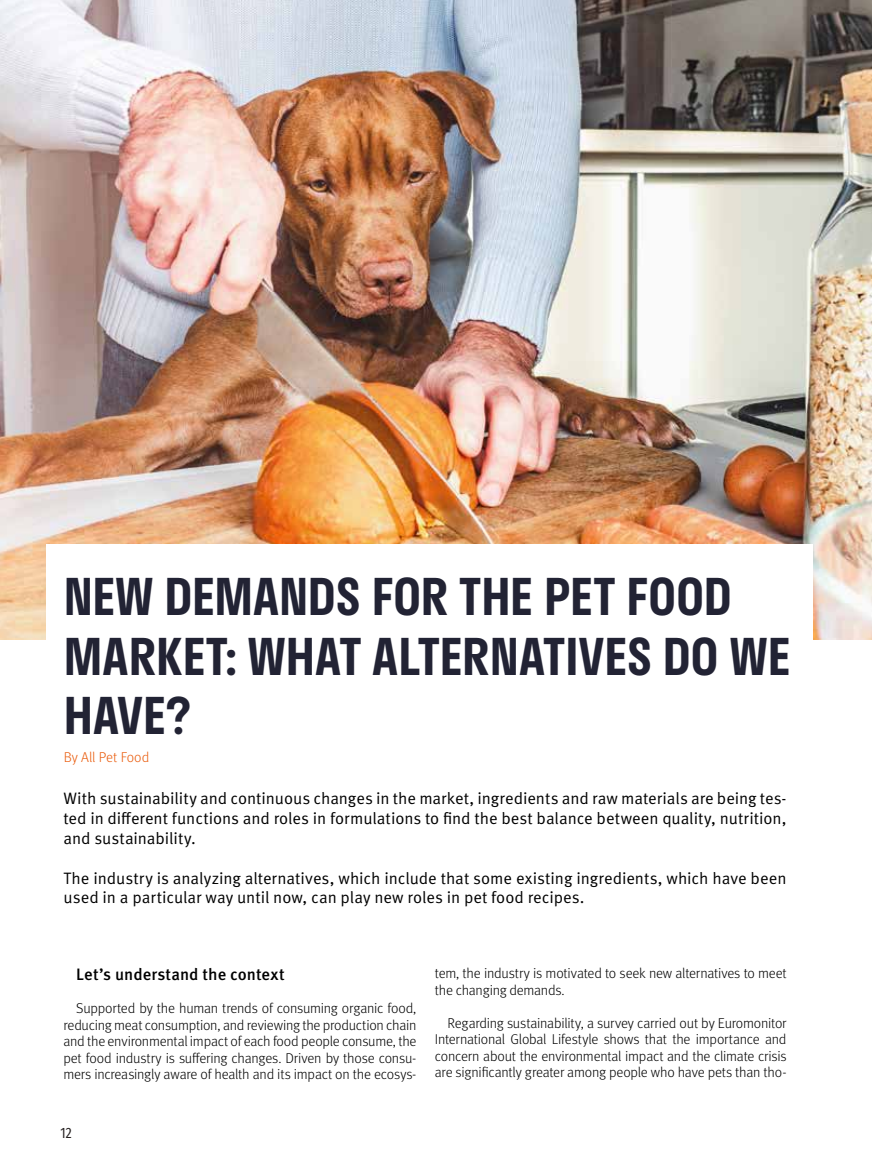
<style>
.page{position:relative;width:872px;height:1170px;background:#fff}
.page>*{position:absolute;margin:0;border:0;box-sizing:border-box;transform-origin:0 0}
.t1{font:600 49.5px/59.4px "Stratos";letter-spacing:.005em;color:#222334}
.t2{font:16.5px/19.8px "Meta Pro Norm";color:#000;text-align:justify}
.t3{font:500 16.5px "Meta Pro";letter-spacing:.005em;color:#000}
.t4{font:15px "Fira Sans Compressed";color:#231e1e}
.t5{font:300 14.25px/16.5px "Meta Pro";letter-spacing:-.015em;color:#000;text-align:justify}
.t6{font:300 14.25px "Meta Pro";color:#ea5b0b}
</style>
<div class="page">
<img style="left:0;top:0;width:872px;height:639px">
<div style="left:46px;top:544px;width:766px;height:243px;background:#fff"></div>
<h1 class="t1" style="left:64px;top:565px;width:728px">NEW DEMANDS FOR THE PET FOOD<br>MARKET: WHAT ALTERNATIVES DO WE<br>HAVE?</h1>
<p class="t6" style="left:64px;top:746px;width:87px">By All Pet Food</p>
<p class="t2" style="left:63px;top:787px;width:724px">With sustainability and continuous changes in the market, ingredients and raw materials are being tes&shy;ted in different functions and roles in formulations to find the best balance between quality, nutrition, and sustainability.</p>
<p class="t2" style="left:63px;top:866px;width:724px">The industry is analyzing alternatives, which include that some existing ingredients, which have been used in a particular way until now, can play new roles in pet food recipes.</p>
<p class="t3" style="left:76px;top:961px;width:210px">Let’s understand the context</p>
<p class="t5" style="left:63px;top:999px;width:354px;text-indent:13px">Supported by the human trends of consuming organic food, reducing meat consumption, and reviewing the production chain and the environmental impact of each food people consume, the pet food industry is suffering changes. Driven by those consu&shy;mers increasingly aware of health and its impact on the ecosys-</p>
<p class="t4" style="left:61px;top:1121px;width:13px">12</p>
<p class="t5" style="left:435px;top:964px;width:353px">tem, the industry is motivated to seek new alternatives to meet the changing demands.</p>
<p class="t5" style="left:435px;top:1013px;width:353px;text-indent:13px">Regarding sustainability, a survey carried out by Euromonitor International Global Lifestyle shows that the importance and concern about the environmental impact and the climate crisis are significantly greater among people who have pets than tho-</p>
</div>
